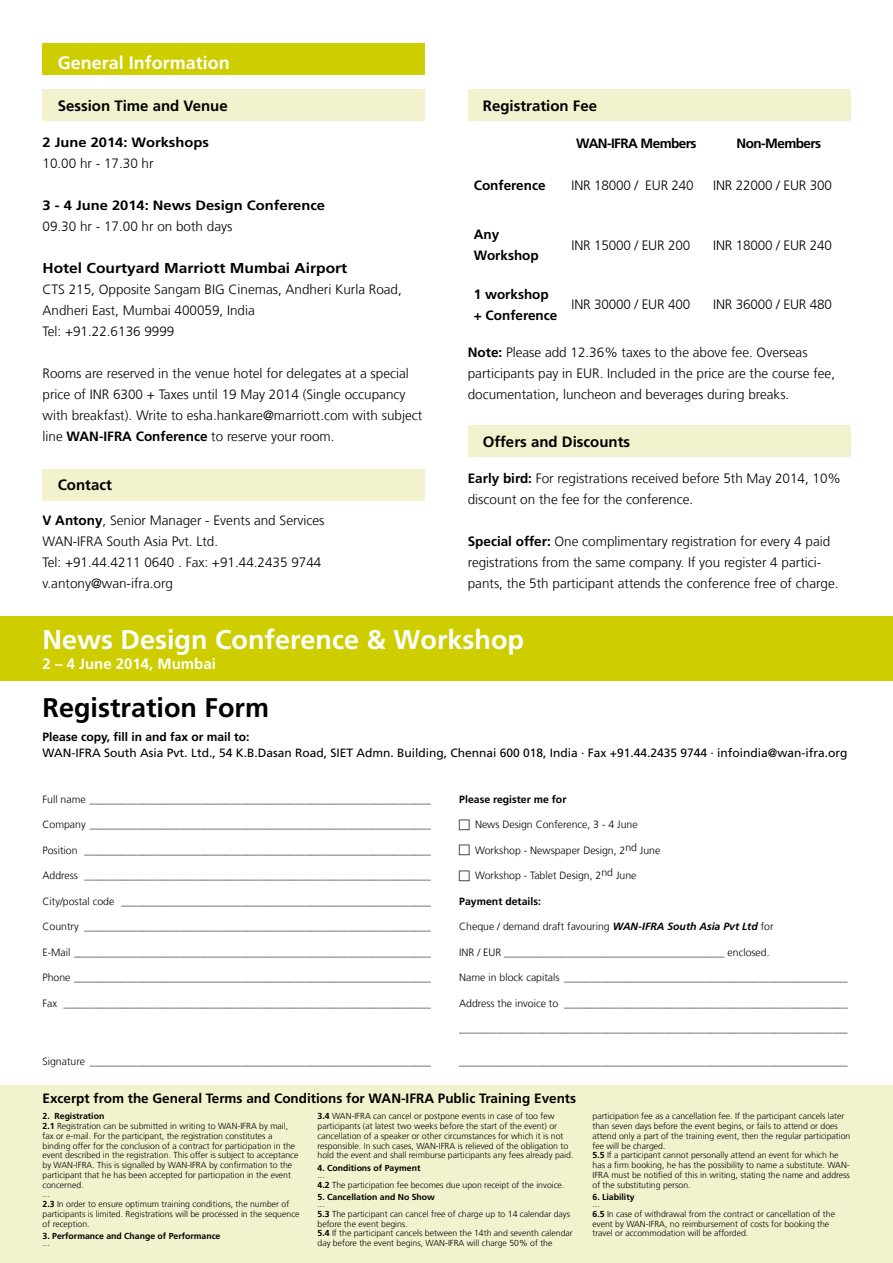
<style>
.page{position:relative;width:893px;height:1263px;background:#fff}
.page>*{position:absolute;margin:0;border:0;box-sizing:border-box;transform-origin:0 0}
.t1{font:700 27px "Frutiger LT Com";color:#fff}
.t2{font:700 27px "Frutiger LT Com";color:#000}
.t3{font:700 18px "Frutiger LT Com";color:#fff}
.t4{font:700 15px "Frutiger LT Com";color:#000}
.t5{font:700 15px "Frutiger LT Com";color:#fff}
.t6{font:700 14.25px "Frutiger LT Com";color:#000;scale:1.09 1}
.t7{font:300 13.5px/21px "Frutiger LT Com";color:#000}
.t8{font:700 13.5px/21px "Frutiger LT Com";color:#000}
.t9{font:700 13.5px "Frutiger LT Com";color:#000;scale:1.09 1}
.t10{font:700 13.5px "Frutiger LT Com";letter-spacing:-.04em;color:#000}
.t11{font:12px "Frutiger LT Com";color:#000}
.t12{font:700 12px "Frutiger LT Com";color:#000}
.t13{font:300 10.5px "Frutiger LT Com";color:#000}
.t14{font:700 10.5px "Frutiger LT Com";color:#000}
.t15{font:300 8.7px/9.8px "Frutiger LT Com";color:#000}
.t16{font:700 8.7px "Frutiger LT Com";color:#000}
.s1{font-weight:700}
.s2{font-weight:700;font-style:italic}
</style>
<div class="page">
<div style="left:0;top:617px;width:893px;height:64px;background:#cdcd00"></div>
<div style="left:43px;top:89px;width:382px;height:32px;background:#f2f2ce"></div>
<div style="left:468px;top:89px;width:382px;height:32px;background:#f2f2ce"></div>
<div style="left:43px;top:469px;width:382px;height:31px;background:#f2f2ce"></div>
<div style="left:468px;top:425px;width:382px;height:32px;background:#f2f2ce"></div>
<div style="left:43px;top:43px;width:382px;height:32px;background:#cdcd00"></div>
<div style="left:0;top:1085px;width:893px;height:178px;background:#f2f2ce"></div>
<h2 class="t3" style="left:58px;top:52px;width:174px">General Information</h2>
<h3 class="t4" style="left:58px;top:97px;width:172px">Session Time and Venue</h3>
<h3 class="t4" style="left:483px;top:97px;width:116px">Registration Fee</h3>
<h3 class="t9" style="left:43px;top:134px;width:154px">2 June 2014: Workshops</h3>
<h3 class="t7" style="left:43px;top:153px;width:113px">10.00 hr - 17.30 hr</h3>
<h3 class="t9" style="left:43px;top:197px;width:261px">3 - 4 June 2014: News Design Conference</h3>
<h3 class="t7" style="left:43px;top:216px;width:191px">09.30 hr - 17.00 hr on both days</h3>
<h3 class="t6" style="left:43px;top:260px;width:281px">Hotel Courtyard Marriott Mumbai Airport</h3>
<h3 class="t7" style="left:43px;top:279px;width:361px">CTS 215, Opposite Sangam BIG Cinemas, Andheri Kurla Road,<br>Andheri East, Mumbai 400059, India<br>Tel: +91.22.6136 9999</h3>
<p class="t7" style="left:43px;top:363px;width:381px">Rooms are reserved in the venue hotel for delegates at a special price of INR 6300 + Taxes until 19 May 2014 (Single occupancy with breakfast). Write to esha.hankare@marriott.com with subject line <span class="s1">WAN-IFRA Conference</span> to reserve your room.</p>
<h3 class="t4" style="left:58px;top:476px;width:56px">Contact</h3>
<h3 class="t7" style="left:43px;top:510px;width:284px"><span class="s1">V Antony</span>, Senior Manager - Events and Services WAN-IFRA South Asia Pvt. Ltd.<br>Tel: +91.44.4211 0640 . Fax: +91.44.2435 9744 v.antony@wan-ifra.org</h3>
<h3 class="t10" style="left:576px;top:135px;width:122px">WAN-IFRA Members</h3>
<h3 class="t10" style="left:737px;top:135px;width:86px">Non-Members</h3>
<h3 class="t8" style="left:474px;top:175px;width:73px">Conference</h3>
<h3 class="t7" style="left:572px;top:175px;width:124px">INR 18000 / EUR 240</h3>
<h3 class="t7" style="left:713px;top:175px;width:120px">INR 22000 / EUR 300</h3>
<h3 class="t8" style="left:474px;top:224px;width:67px">Any<br>Workshop</h3>
<h3 class="t7" style="left:572px;top:235px;width:120px">INR 15000 / EUR 200</h3>
<h3 class="t7" style="left:713px;top:235px;width:120px">INR 18000 / EUR 240</h3>
<h3 class="t8" style="left:474px;top:284px;width:85px">1 workshop + Conference</h3>
<h3 class="t7" style="left:572px;top:294px;width:120px">INR 30000 / EUR 400</h3>
<h3 class="t7" style="left:713px;top:294px;width:120px">INR 36000 / EUR 480</h3>
<h3 class="t7" style="left:468px;top:342px;width:369px"><span class="s1">Note:</span> Please add 12.36% taxes to the above fee. Overseas participants pay in EUR. Included in the price are the course fee, documentation, luncheon and beverages during breaks.</h3>
<h3 class="t4" style="left:483px;top:433px;width:149px">Offers and Discounts</h3>
<h3 class="t7" style="left:468px;top:468px;width:375px"><span class="s1">Early bird:</span> For registrations received before 5th May 2014, 10% discount on the fee for the conference.</h3>
<h3 class="t7" style="left:468px;top:531px;width:372px"><span class="s1">Special offer:</span> One complimentary registration for every 4 paid registrations from the same company. If you register 4 partici&shy;pants, the 5th participant attends the conference free of charge.</h3>
<h1 class="t1" style="left:43px;top:624px;width:483px">News Design Conference &amp; Workshop</h1>
<h3 class="t5" style="left:43px;top:655px;width:175px">2 – 4 June 2014, Mumbai</h3>
<h1 class="t2" style="left:43px;top:691px;width:228px">Registration Form</h1>
<h3 class="t12" style="left:43px;top:730px;width:208px">Please copy, fill in and fax or mail to:</h3>
<h3 class="t11" style="left:43px;top:745px;width:806px">WAN-IFRA South Asia Pvt. Ltd., 54 K.B.Dasan Road, SIET Admn. Building, Chennai 600 018, India · Fax +91.44.2435 9744 · infoindia@wan-ifra.org</h3>
<p class="t13" style="left:43px;top:793px;width:390px">Full name _________________________________________________________________</p>
<p class="t13" style="left:43px;top:818px;width:390px">Company _________________________________________________________________</p>
<p class="t13" style="left:43px;top:844px;width:390px">Position __________________________________________________________________</p>
<p class="t13" style="left:43px;top:869px;width:390px">Address __________________________________________________________________</p>
<p class="t13" style="left:43px;top:895px;width:390px">City/postal code ___________________________________________________________</p>
<p class="t13" style="left:43px;top:920px;width:390px">Country __________________________________________________________________</p>
<p class="t13" style="left:43px;top:946px;width:390px">E-Mail ____________________________________________________________________</p>
<p class="t13" style="left:43px;top:971px;width:390px">Phone ____________________________________________________________________</p>
<p class="t13" style="left:43px;top:997px;width:390px">Fax ______________________________________________________________________</p>
<p class="t14" style="left:459px;top:793px;width:109px">Please register me for</p>
<p class="t13" style="left:475px;top:818px;width:164px">News Design Conference, 3 - 4 June</p>
<p class="t13" style="left:475px;top:844px;width:187px">Workshop - Newspaper Design, 2nd June</p>
<p class="t13" style="left:475px;top:869px;width:163px">Workshop - Tablet Design, 2nd June</p>
<p class="t14" style="left:459px;top:895px;width:83px">Payment details:</p>
<p class="t13" style="left:459px;top:920px;width:316px">Cheque / demand draft favouring <span class="s2">WAN-IFRA South Asia Pvt Ltd</span> for</p>
<p class="t13" style="left:459px;top:946px;width:312px">INR / EUR __________________________________________ enclosed.</p>
<p class="t13" style="left:459px;top:971px;width:390px">Name in block capitals ______________________________________________________</p>
<p class="t13" style="left:459px;top:997px;width:390px">Address the invoice to ______________________________________________________</p>
<p class="t13" style="left:459px;top:1022px;width:390px">__________________________________________________________________________</p>
<p class="t13" style="left:459px;top:1055px;width:390px">__________________________________________________________________________</p>
<p class="t13" style="left:43px;top:1055px;width:390px">Signature _________________________________________________________________</p>
<h3 class="t8" style="left:43px;top:1088px;width:535px">Excerpt from the General Terms and Conditions for WAN-IFRA Public Training Events</h3>
<p class="t15" style="left:43px;top:1111px;width:259px"><span class="s1">2. Registration<br>2.1</span> Registration can be submitted in writing to WAN-IFRA by mail, fax or e-mail. For the participant, the registration constitutes a binding offer for the conclusion of a contract for participation in the event described in the registration. This offer is subject to acceptance by WAN-IFRA. This is signalled by WAN-IFRA by confirmation to the participant that he has been accepted for participation in the event concerned.<br>...<br><span class="s1">2.3</span> In order to ensure optimum training conditions, the number of participants is limited. Registrations will be processed in the sequence of reception.</p>
<p class="t16" style="left:43px;top:1231px;width:179px">3. Performance and Change of Performance</p>
<p class="t15" style="left:43px;top:1238px;width:9px">...</p>
<p class="t15" style="left:317px;top:1111px;width:257px"><span class="s1">3.4</span> WAN-IFRA can cancel or postpone events in case of too few participants (at latest two weeks before the start of the event) or cancellation of a speaker or other circumstances for which it is not responsible. In such cases, WAN-IFRA is relieved of the obligation to hold the event and shall reimburse participants any fees already paid.</p>
<p class="t16" style="left:317px;top:1163px;width:104px">4. Conditions of Payment</p>
<p class="t15" style="left:317px;top:1170px;width:248px">...<br><span class="s1">4.2</span> The participation fee becomes due upon receipt of the invoice.</p>
<p class="t16" style="left:317px;top:1192px;width:119px">5. Cancellation and No Show</p>
<p class="t15" style="left:317px;top:1199px;width:257px">...<br><span class="s1">5.3</span> The participant can cancel free of charge up to 14 calendar days before the event begins.<br><span class="s1">5.4</span> If the participant cancels between the 14th and seventh calendar day before the event begins, WAN-IFRA will charge 50% of the</p>
<p class="t15" style="left:592px;top:1111px;width:259px">participation fee as a cancellation fee. If the participant cancels later than seven days before the event begins, or fails to attend or does attend only a part of the training event, then the regular participation fee will be charged.<br><span class="s1">5.5</span> If a participant cannot personally attend an event for which he has a firm booking, he has the possibility to name a substitute. WAN-IFRA must be notified of this in writing, stating the name and address of the substituting person.</p>
<p class="t16" style="left:592px;top:1192px;width:44px">6. Liability</p>
<p class="t15" style="left:592px;top:1199px;width:244px">...<br><span class="s1">6.5</span> In case of withdrawal from the contract or cancellation of the event by WAN-IFRA, no reimbursement of costs for booking the travel or accommodation will be afforded.</p>
</div>
